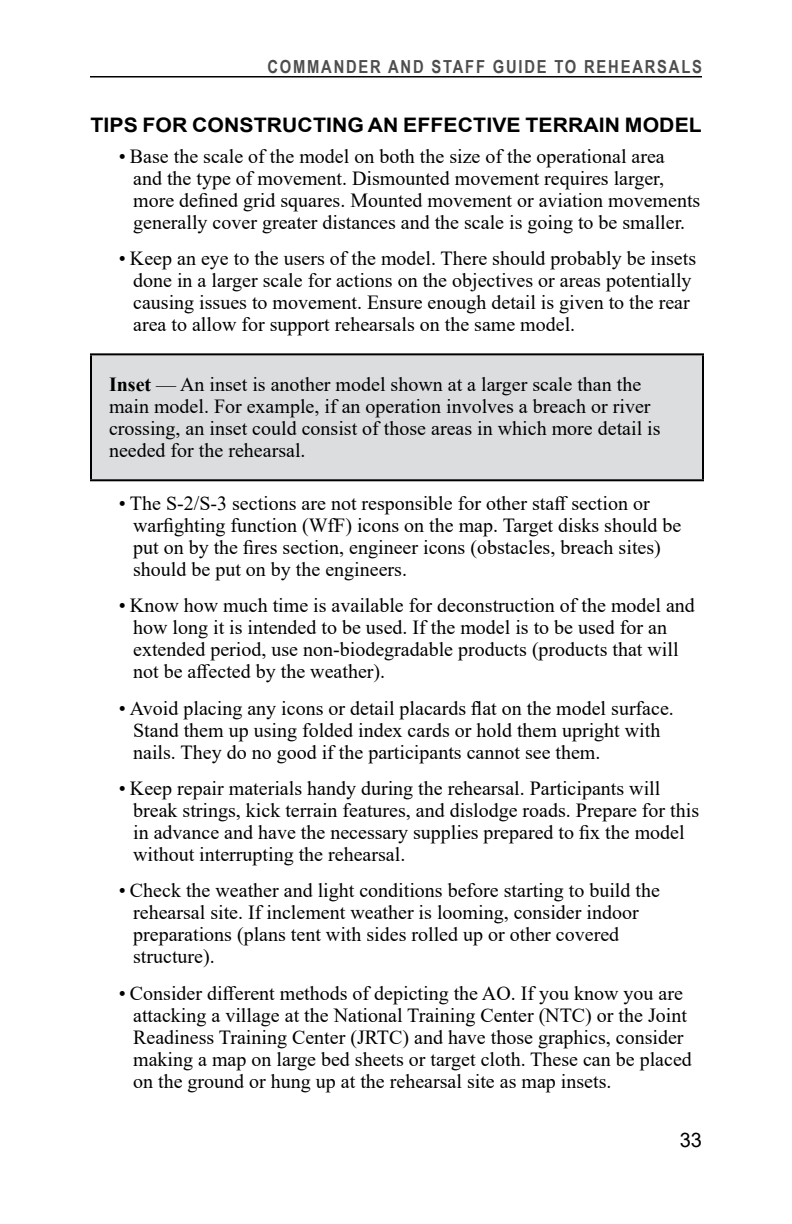
<style>
.page{position:relative;width:792px;height:1224px;background:#fff}
.page>*{position:absolute;margin:0;border:0;box-sizing:border-box;transform-origin:0 0}
.t1{font:20px/22px "Times New Roman";color:#000}
.t2{font:700 20px "Arial";letter-spacing:.005em;color:#000;scale:1.06 1}
.t3{font:20px "Arial";color:#000}
.t4{font:700 18px "Arial Narrow";letter-spacing:.1em;color:#4d4d4f}
.s1{font-weight:700}
</style>
<div class="page">
<hr style="left:90px;top:76px;width:612px;height:2px;background:#000">
<div style="left:91px;top:354px;width:612px;height:126px;background:#dcddde"></div>
<hr style="left:90px;top:353px;width:614px;height:2px;background:#000">
<hr style="left:90px;top:355px;width:2px;height:124px;background:#000">
<hr style="left:702px;top:355px;width:2px;height:124px;background:#000">
<hr style="left:90px;top:479px;width:614px;height:2px;background:#000">
<p class="t4" style="left:267px;top:53px;width:436px">COMMANDER AND STAFF GUIDE TO REHEARSALS</p>
<p class="t2" style="left:90px;top:110px;width:578px">TIPS FOR CONSTRUCTING AN EFFECTIVE TERRAIN MODEL</p>
<p class="t1" style="left:133px;top:144px;width:569px;text-indent:-14px">• Base the scale of the model on both the size of the operational area<br>and the type of movement. Dismounted movement requires larger, more defined grid squares. Mounted movement or aviation movements generally cover greater distances and the scale is going to be smaller.</p>
<p class="t1" style="left:133px;top:247px;width:564px;text-indent:-14px">• Keep an eye to the users of the model. There should probably be insets done in a larger scale for actions on the objectives or areas potentially causing issues to movement. Ensure enough detail is given to the rear area to allow for support rehearsals on the same model.</p>
<p class="t1" style="left:109px;top:373px;width:553px"><span class="s1">Inset</span> — An inset is another model shown at a larger scale than the main model. For example, if an operation involves a breach or river crossing, an inset could consist of those areas in which more detail is needed for the rehearsal.</p>
<p class="t1" style="left:133px;top:491px;width:550px;text-indent:-14px">• The S-2/S-3 sections are not responsible for other staff section or warfighting function (WfF) icons on the map. Target disks should be put on by the fires section, engineer icons (obstacles, breach sites) should be put on by the engineers.</p>
<p class="t1" style="left:133px;top:594px;width:563px;text-indent:-14px">• Know how much time is available for deconstruction of the model and how long it is intended to be used. If the model is to be used for an extended period, use non-biodegradable products (products that will not be affected by the weather).</p>
<p class="t1" style="left:133px;top:696px;width:542px;text-indent:-14px">• Avoid placing any icons or detail placards flat on the model surface.<br>Stand them up using folded index cards or hold them upright with nails. They do no good if the participants cannot see them.</p>
<p class="t1" style="left:133px;top:777px;width:567px;text-indent:-14px">• Keep repair materials handy during the rehearsal. Participants will break strings, kick terrain features, and dislodge roads. Prepare for this in advance and have the necessary supplies prepared to fix the model without interrupting the rehearsal.</p>
<p class="t1" style="left:133px;top:879px;width:528px;text-indent:-14px">• Check the weather and light conditions before starting to build the rehearsal site. If inclement weather is looming, consider indoor preparations (plans tent with sides rolled up or other covered structure).</p>
<p class="t1" style="left:133px;top:981px;width:560px;text-indent:-14px">• Consider different methods of depicting the AO. If you know you are attacking a village at the National Training Center (NTC) or the Joint Readiness Training Center (JRTC) and have those graphics, consider making a map on large bed sheets or target cloth. These can be placed on the ground or hung up at the rehearsal site as map insets.</p>
<p class="t3" style="left:680px;top:1126px;width:24px">33</p>
</div>
